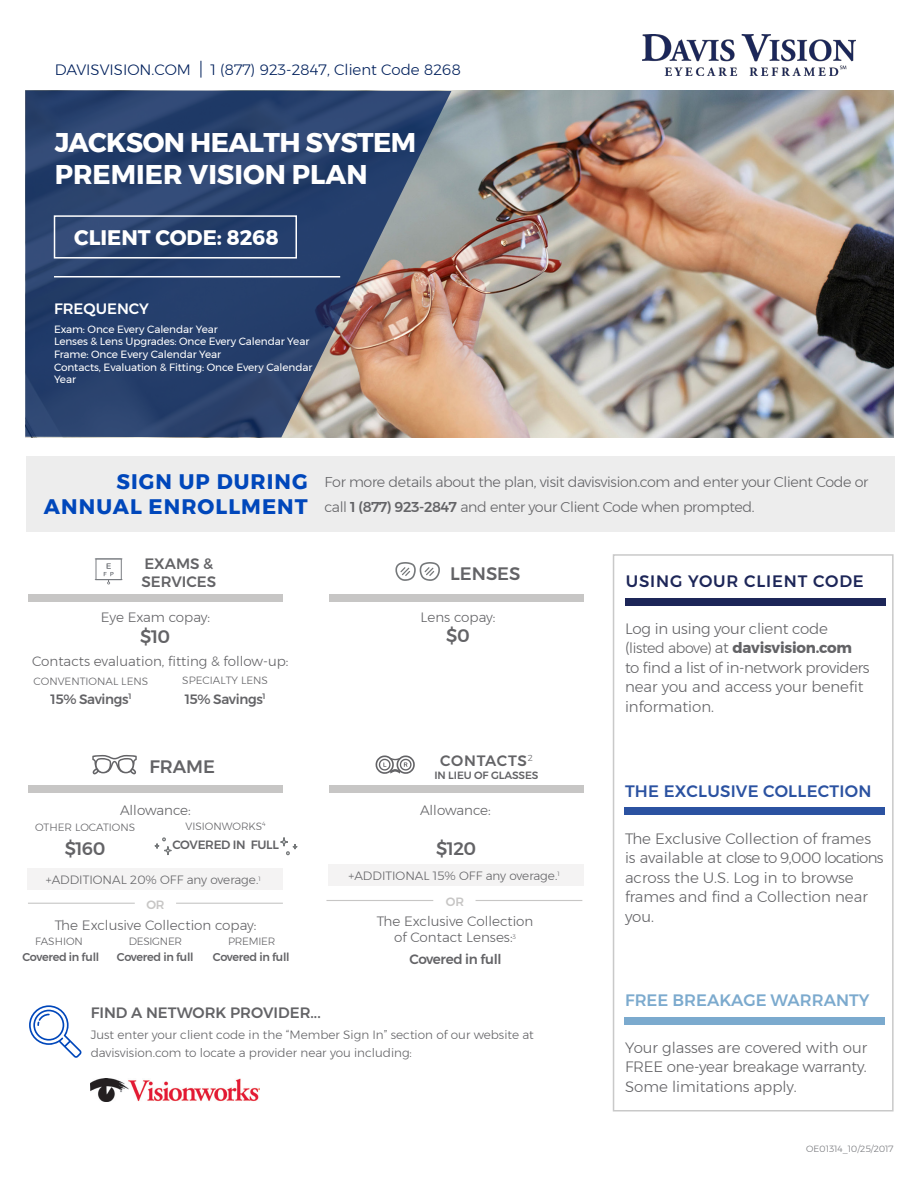
<style>
.page{position:relative;width:918px;height:1188px;background:#fff}
.page>*{position:absolute;margin:0;border:0;box-sizing:border-box;transform-origin:0 0}
.t1{font:700 27px "Montserrat";letter-spacing:-.02em;color:#fff}
.t2{font:700 27px "Montserrat";color:#fff}
.t3{font:700 21px "Montserrat";letter-spacing:.05em;color:#0047bb}
.t4{font:700 21px "Montserrat";color:#fff}
.t5{font:500 18px "Montserrat";color:#636366}
.t6{font:500 16.5px "Montserrat";letter-spacing:.015em;color:#2b52a1}
.t7{font:500 16.5px "Montserrat";color:#7caace}
.t8{font:500 16.5px "Montserrat";letter-spacing:.05em;color:#1d2658}
.t9{font:300 15px/19.5px "Montserrat";color:#636366}
.t10{font:300 15px "Montserrat";color:#00205c}
.t11{font:500 15px/18px "Montserrat";color:#636366}
.t12{font:500 15px "Montserrat";color:#fff}
.t13{font:500 15px "Montserrat";letter-spacing:.05em;color:#636366}
.t14{font:300 14.25px/25.5px "Montserrat";letter-spacing:-.025em;color:#636366}
.t15{font:300 13.5px "Montserrat";color:#636366}
.t16{font:500 13.5px "Montserrat";letter-spacing:-.025em;color:#636366}
.t17{font:300 12px "Montserrat";color:#636366}
.t18{font:500 12px "Montserrat";letter-spacing:-.025em;color:#636366}
.t19{font:500 12px "Montserrat";color:#c7c6c5}
.t20{font:500 11.25px "Montserrat";letter-spacing:-.025em;color:#636366}
.t21{font:10.5px/12.6px "Montserrat";letter-spacing:-.01em;color:#fff}
.t22{font:300 10.5px "Montserrat";color:#636366}
.t23{font:300 10.5px "Montserrat";letter-spacing:-.025em;color:#636366}
.t24{font:500 10.5px "Montserrat";letter-spacing:-.01em;color:#636366}
.t25{font:300 9px "Montserrat";color:#76777b}
.s1{font-weight:500}
.s2{font-size:14.25px}
.s3{font-weight:700}
</style>
<div class="page">
<div style="left:626px;top:598px;width:260px;height:7px;background:#1d2658"></div>
<div style="left:624px;top:808px;width:261px;height:7px;background:#2b52a1"></div>
<div style="left:624px;top:1017px;width:261px;height:7px;background:#7baace"></div>
<div style="left:613px;top:554px;width:281px;height:558px;border:2px solid #c9c9c9"></div>
<img style="left:90px;top:1078px;width:169px;height:24px">
<img style="left:451px;top:90px;width:443px;height:347px">
<svg style="left:25px;top:90px;width:426px;height:347px;background:#455372"></svg>
<svg style="left:201px;top:61px;width:1px;height:17px"></svg>
<img style="left:642px;top:34px;width:213px;height:42px">
<hr style="left:54px;top:276px;width:286px;height:1px;background:#fff">
<svg style="left:29px;top:1005px;width:52px;height:53px"></svg>
<div style="left:27px;top:456px;width:868px;height:75px;background:#ededed"></div>
<div style="left:54px;top:215px;width:243px;height:44px;border:2px solid #fff"></div>
<svg style="left:155px;top:837px;width:17px;height:18px"></svg>
<svg style="left:280px;top:837px;width:17px;height:18px"></svg>
<div style="left:28px;top:869px;width:255px;height:21px;background:#f4f3f3"></div>
<div style="left:328px;top:864px;width:256px;height:21px;background:#f4f3f3"></div>
<hr style="left:326px;top:900px;width:107px;height:1px;background:#c7c6c5">
<hr style="left:476px;top:900px;width:106px;height:1px;background:#c7c6c5">
<hr style="left:28px;top:903px;width:107px;height:1px;background:#c7c6c5">
<hr style="left:176px;top:903px;width:107px;height:1px;background:#c7c6c5">
<div style="left:28px;top:595px;width:255px;height:7px;background:#c7c6c5"></div>
<div style="left:329px;top:595px;width:255px;height:7px;background:#c7c6c5"></div>
<div style="left:329px;top:786px;width:255px;height:7px;background:#c7c6c5"></div>
<div style="left:28px;top:786px;width:255px;height:7px;background:#c7c6c5"></div>
<svg style="left:92px;top:755px;width:45px;height:19px"></svg>
<svg style="left:95px;top:558px;width:27px;height:26px"></svg>
<svg style="left:376px;top:755px;width:39px;height:19px"></svg>
<svg style="left:395px;top:562px;width:45px;height:19px"></svg>
<p class="t10" style="left:55px;top:59px;width:138px">DAVISVISION.COM</p>
<p class="t10" style="left:210px;top:59px;width:252px">1 (877) 923-2847, Client Code 8268</p>
<p class="t1" style="left:55px;top:121px;width:363px">JACKSON HEALTH SYSTEM</p>
<p class="t2" style="left:55px;top:153px;width:314px">PREMIER VISION PLAN</p>
<p class="t4" style="left:74px;top:221px;width:206px">CLIENT CODE: 8268</p>
<p class="t12" style="left:54px;top:297px;width:97px">FREQUENCY</p>
<p class="t21" style="left:54px;top:323px;width:165px">Exam: Once Every Calendar Year</p>
<p class="t21" style="left:54px;top:335px;width:257px">Lenses &amp; Lens Upgrades: Once Every Calendar Year</p>
<p class="t21" style="left:54px;top:348px;width:169px">Frame: Once Every Calendar Year</p>
<p class="t21" style="left:54px;top:360px;width:260px">Contacts, Evaluation &amp; Fitting: Once Every Calendar<br>Year</p>
<p class="t3" style="left:117px;top:465px;width:193px">SIGN UP DURING</p>
<p class="t3" style="left:44px;top:490px;width:265px">ANNUAL ENROLLMENT</p>
<p class="t11" style="left:141px;top:555px;width:76px">EXAMS &amp;<br>SERVICES</p>
<p class="t15" style="left:101px;top:607px;width:111px">Eye Exam copay:</p>
<p class="t5" style="left:140px;top:623px;width:31px">$10</p>
<p class="t15" style="left:32px;top:651px;width:258px">Contacts evaluation, fitting &amp; follow-up:</p>
<p class="t22" style="left:34px;top:674px;width:116px">CONVENTIONAL LENS</p>
<p class="t22" style="left:182px;top:672px;width:87px">SPECIALTY LENS</p>
<p class="t16" style="left:185px;top:688px;width:82px">15% Savings<sup>1</sup></p>
<p class="t16" style="left:51px;top:688px;width:82px">15% Savings<sup>1</sup></p>
<p class="t5" style="left:149px;top:753px;width:67px">FRAME</p>
<p class="t15" style="left:120px;top:800px;width:72px">Allowance:</p>
<p class="t14" style="left:325px;top:469px;width:545px">For more details about the plan, visit davisvision.com and enter your Client Code or call <span class="s1">1 (877) 923-2847</span> and enter your Client Code when prompted.</p>
<p class="t5" style="left:450px;top:560px;width:72px">LENSES</p>
<p class="t15" style="left:421px;top:607px;width:76px">Lens copay:</p>
<p class="t5" style="left:446px;top:622px;width:25px">$0</p>
<p class="t13" style="left:440px;top:749px;width:94px">CONTACTS<sup>2</sup></p>
<p class="t24" style="left:435px;top:767px;width:105px">IN LIEU OF GLASSES</p>
<p class="t15" style="left:420px;top:800px;width:72px">Allowance:</p>
<p class="t8" style="left:626px;top:568px;width:240px">USING YOUR CLIENT CODE</p>
<p class="t9" style="left:625px;top:619px;width:246px">Log in using your client code (<span class="s2">listed above)</span> at <span class="s3">davisvision.com </span>to find a list of in-network providers near you and access your benefit information.</p>
<p class="t6" style="left:625px;top:778px;width:248px">THE EXCLUSIVE COLLECTION</p>
<p class="t22" style="left:35px;top:820px;width:101px">OTHER LOCATIONS</p>
<p class="t22" style="left:186px;top:818px;width:82px">VISIONWORKS<sup>4</sup></p>
<p class="t5" style="left:65px;top:835px;width:42px">$160</p>
<p class="t18" style="left:172px;top:835px;width:108px">COVERED IN FULL</p>
<p class="t5" style="left:436px;top:834px;width:42px">$120</p>
<p class="t17" style="left:46px;top:871px;width:216px">+ADDITIONAL 20% OFF any overage.<sup>1</sup></p>
<p class="t17" style="left:349px;top:867px;width:212px">+ADDITIONAL 15% OFF any overage.<sup>1</sup></p>
<p class="t19" style="left:147px;top:895px;width:20px">OR</p>
<p class="t19" style="left:446px;top:892px;width:20px">OR</p>
<p class="t15" style="left:55px;top:915px;width:203px">The Exclusive Collection copay:</p>
<p class="t22" style="left:35px;top:934px;width:49px">FASHION</p>
<p class="t23" style="left:129px;top:934px;width:55px">DESIGNER</p>
<p class="t23" style="left:228px;top:934px;width:49px">PREMIER</p>
<p class="t15" style="left:377px;top:911px;width:158px">The Exclusive Collection</p>
<p class="t15" style="left:394px;top:927px;width:124px">of Contact Lenses:<sup>3</sup></p>
<p class="t20" style="left:23px;top:949px;width:78px">Covered in full</p>
<p class="t20" style="left:117px;top:949px;width:78px">Covered in full</p>
<p class="t20" style="left:213px;top:949px;width:78px">Covered in full</p>
<p class="t16" style="left:410px;top:948px;width:93px">Covered in full</p>
<p class="t11" style="left:91px;top:1004px;width:231px">FIND A NETWORK PROVIDER...</p>
<p class="t17" style="left:91px;top:1026px;width:445px">Just enter your client code in the “Member Sign In” section of our website at</p>
<p class="t17" style="left:91px;top:1044px;width:323px">davisvision.com to locate a provider near you including:</p>
<p class="t9" style="left:625px;top:828px;width:260px">The Exclusive Collection of frames is available at close to 9,000 locations across the U.S. Log in to browse frames and find a Collection near you.</p>
<p class="t7" style="left:625px;top:987px;width:246px">FREE BREAKAGE WARRANTY</p>
<p class="t9" style="left:625px;top:1038px;width:244px;text-align:justify">Your glasses are covered with our FREE one-year breakage warranty.<br>Some limitations apply.</p>
<p class="t25" style="left:806px;top:1142px;width:89px">OE01314_10/25/2017</p>
</div>
